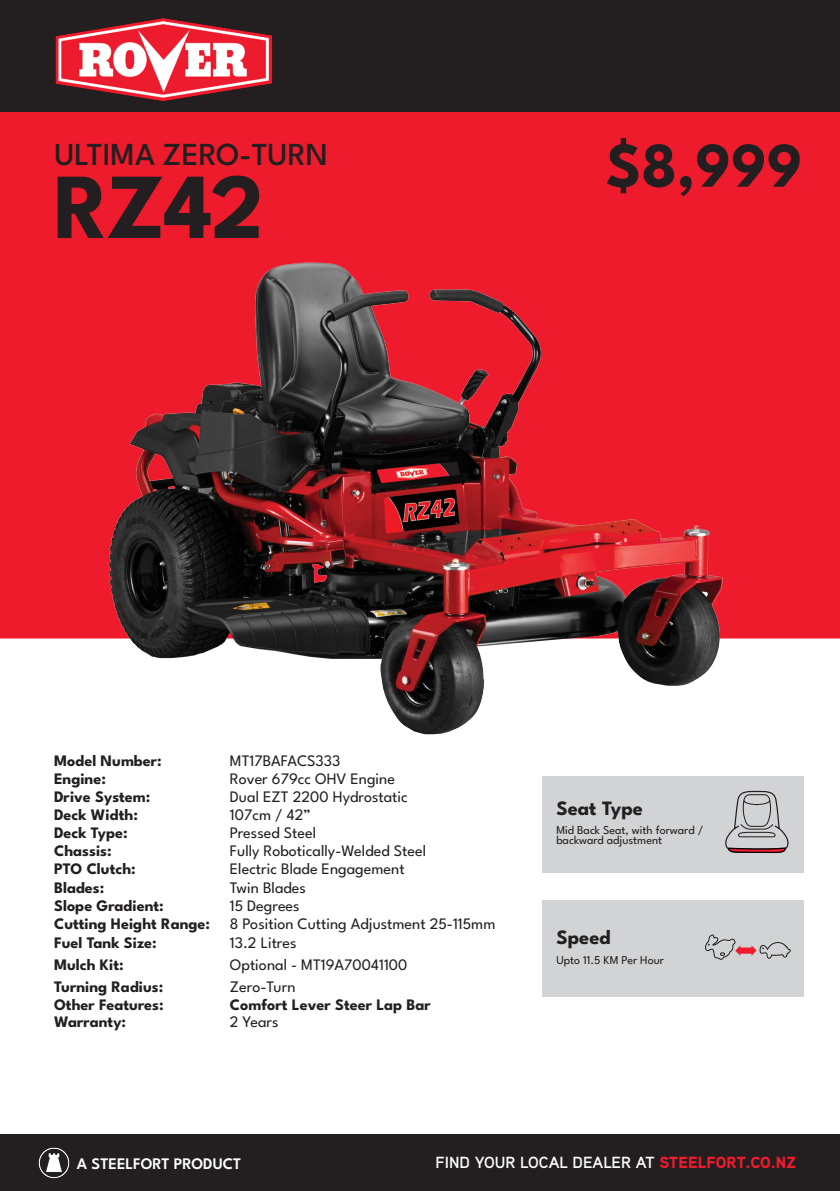
<style>
.page{position:relative;width:840px;height:1191px;background:#fff}
.page>*{position:absolute;margin:0;border:0;box-sizing:border-box;transform-origin:0 0}
.t1{font:700 93px "League Spartan";color:#231f20}
.t2{font:700 63.4px "League Spartan";color:#231f20}
.t3{font:500 32px "League Spartan";color:#231f20}
.t4{font:700 20.4px "League Spartan";color:#231f20}
.Table_Body{font:16px "League Spartan";color:#231f20}
.Table_Heading{font:700 16px "League Spartan";color:#231f20}
.t5{font:700 16px "Aaux Pro";color:#fff}
.Table_Body-2{font:700 16px "League Spartan";color:#231f20}
.t6{font:600 16px "League Spartan";color:#fff}
.t7{font:12px "League Spartan";color:#231f20}
.s1{font-weight:900;color:#ee1b2c}
</style>
<div class="page">
<div style="left:0;top:1134px;width:839px;height:57px;background:#231f20"></div>
<img style="left:39px;top:1147px;width:30px;height:31px">
<div style="left:0;top:103px;width:839px;height:535px;background:#ee1b2c"></div>
<div style="left:0;top:0;width:839px;height:111px;background:#231f20"></div>
<img style="left:55px;top:18px;width:218px;height:82px">
<div style="left:542px;top:776px;width:261px;height:97px;background:#d1d3d4"></div>
<div style="left:542px;top:900px;width:261px;height:97px;background:#d1d3d4"></div>
<svg style="left:705px;top:934px;width:85px;height:25px"></svg>
<img style="left:92px;top:262px;width:639px;height:473px">
<svg style="left:725px;top:791px;width:63px;height:62px"></svg>
<h3 class="t3" style="left:54px;top:131px;width:275px">ULTIMA ZERO-TURN</h3>
<p class="t1" style="left:54px;top:139px;width:211px">RZ42</p>
<p class="t2" style="left:605px;top:120px;width:198px">$8,999</p>
<p class="Table_Heading" style="left:54px;top:748px;width:109px">Model Number:</p>
<p class="Table_Body" style="left:230px;top:748px;width:112px">MT17BAFACS333</p>
<p class="Table_Heading" style="left:54px;top:767px;width:53px">Engine:</p>
<p class="Table_Body" style="left:230px;top:767px;width:167px">Rover 679cc OHV Engine</p>
<p class="Table_Heading" style="left:54px;top:785px;width:98px">Drive System:</p>
<p class="Table_Body" style="left:230px;top:785px;width:179px">Dual EZT 2200 Hydrostatic</p>
<p class="Table_Heading" style="left:54px;top:803px;width:85px">Deck Width:</p>
<p class="Table_Body" style="left:230px;top:803px;width:82px">107cm / 42”</p>
<p class="Table_Heading" style="left:54px;top:821px;width:75px">Deck Type:</p>
<p class="Table_Body" style="left:230px;top:821px;width:88px">Pressed Steel</p>
<p class="Table_Heading" style="left:54px;top:839px;width:59px">Chassis:</p>
<p class="Table_Body" style="left:230px;top:839px;width:198px">Fully Robotically-Welded Steel</p>
<p class="Table_Heading" style="left:54px;top:857px;width:83px">PTO Clutch:</p>
<p class="Table_Body" style="left:230px;top:857px;width:176px">Electric Blade Engagement</p>
<p class="Table_Heading" style="left:54px;top:876px;width:52px">Blades:</p>
<p class="Table_Body" style="left:230px;top:876px;width:78px">Twin Blades</p>
<p class="Table_Heading" style="left:54px;top:894px;width:111px">Slope Gradient:</p>
<p class="Table_Body" style="left:230px;top:894px;width:71px">15 Degrees</p>
<p class="Table_Heading" style="left:54px;top:912px;width:157px">Cutting Height Range:</p>
<p class="Table_Body" style="left:230px;top:912px;width:267px">8 Position Cutting Adjustment 25-115mm</p>
<p class="Table_Heading" style="left:54px;top:930px;width:104px">Fuel Tank Size:</p>
<p class="Table_Body" style="left:230px;top:930px;width:68px">13.2 Litres</p>
<p class="Table_Heading" style="left:54px;top:952px;width:71px">Mulch Kit:</p>
<p class="Table_Body" style="left:230px;top:952px;width:179px">Optional - MT19A70041100</p>
<p class="Table_Heading" style="left:54px;top:974px;width:111px">Turning Radius:</p>
<p class="Table_Body" style="left:230px;top:974px;width:67px">Zero-Turn</p>
<p class="Table_Heading" style="left:54px;top:993px;width:111px">Other Features:</p>
<p class="Table_Body-2" style="left:230px;top:993px;width:202px">Comfort Lever Steer Lap Bar</p>
<p class="Table_Heading" style="left:54px;top:1010px;width:74px">Warranty:</p>
<p class="Table_Body" style="left:230px;top:1010px;width:50px">2 Years</p>
<p class="t4" style="left:556px;top:793px;width:88px">Seat Type</p>
<p class="t7" style="left:556px;top:821px;width:148px">Mid Back Seat, with forward /</p>
<p class="t7" style="left:556px;top:831px;width:107px">backward adjustment</p>
<p class="t4" style="left:556px;top:922px;width:56px">Speed</p>
<p class="t7" style="left:556px;top:950px;width:109px">Upto 11.5 KM Per Hour</p>
<p class="t6" style="left:77px;top:1151px;width:166px">A STEELFORT PRODUCT</p>
<p class="t5" style="left:435px;top:1152px;width:362px">FIND YOUR LOCAL DEALER AT <span class="s1">STEELFORT.CO.NZ</span></p>
</div>
